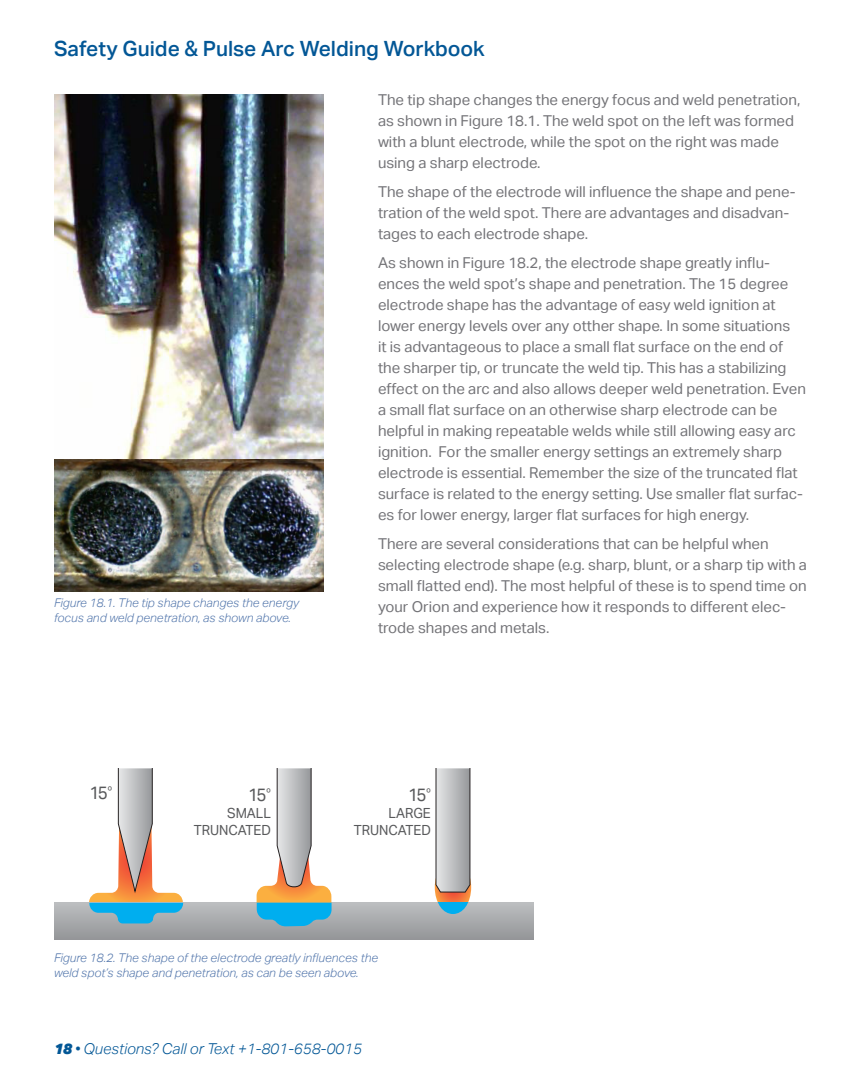
<style>
.page{position:relative;width:864px;height:1080px;background:#fff}
.page>*{position:absolute;margin:0;border:0;box-sizing:border-box;transform-origin:0 0}
.t1{font:500 21px "Aktiv Grotesk";color:#035796}
.t2{font:18px "Aktiv Grotesk";color:#58595b;scale:.95 1}
.Copy{font:15px/21px "Aktiv Grotesk";color:#747478}
.t3{font:italic 300 15px "Aktiv Grotesk";color:#035796}
.t4{font:13.95px/16.8px "Aktiv Grotesk";color:#58595b;text-align:right;scale:.95 1}
.t5{font:italic 300 12px/14.4px "Aktiv Grotesk";color:#5175ab}
.s1{font-weight:900}
</style>
<div class="page">
<img style="left:54px;top:94px;width:270px;height:498px">
<svg style="left:54px;top:903px;width:479px;height:37px"></svg>
<svg style="left:89px;top:768px;width:94px;height:155px"></svg>
<svg style="left:257px;top:768px;width:75px;height:158px"></svg>
<svg style="left:435px;top:768px;width:36px;height:147px"></svg>
<h1 class="t1" style="left:54px;top:37px;width:432px">Safety Guide &amp; Pulse Arc Welding Workbook</h1>
<p class="t5" style="left:54px;top:596px;width:247px">Figure 18.1. The tip shape changes the energy focus and weld penetration, as shown above.</p>
<p class="Copy" style="left:378px;top:90px;width:424px">The tip shape changes the energy focus and weld penetration, as shown in Figure 18.1. The weld spot on the left was formed with a blunt electrode, while the spot on the right was made using a sharp electrode.</p>
<p class="Copy" style="left:378px;top:181px;width:419px">The shape of the electrode will influence the shape and pene&shy;tration of the weld spot. There are advantages and disadvan&shy;tages to each electrode shape.</p>
<p class="Copy" style="left:378px;top:252px;width:429px">As shown in Figure 18.2, the electrode shape greatly influ&shy;ences the weld spot’s shape and penetration. The 15 degree electrode shape has the advantage of easy weld ignition at lower energy levels over any otther shape. In some situations<br>it is advantageous to place a small flat surface on the end of the sharper tip, or truncate the weld tip. This has a stabilizing effect on the arc and also allows deeper weld penetration. Even a small flat surface on an otherwise sharp electrode can be helpful in making repeatable welds while still allowing easy arc ignition. For the smaller energy settings an extremely sharp electrode is essential. Remember the size of the truncated flat surface is related to the energy setting. Use smaller flat surfac&shy;es for lower energy, larger flat surfaces for high energy.</p>
<p class="Copy" style="left:378px;top:533px;width:430px">There are several considerations that can be helpful when selecting electrode shape (e.g. sharp, blunt, or a sharp tip with a small flatted end). The most helpful of these is to spend time on your Orion and experience how it responds to different elec&shy;trode shapes and metals.</p>
<p class="t2" style="left:89px;top:782px;width:26px">15<sup>º</sup></p>
<p class="t2" style="left:248px;top:784px;width:26px">15<sup>º</sup></p>
<p class="t4" style="left:194px;top:805px;width:83px">SMALL<br>TRUNCATED</p>
<p class="t2" style="left:408px;top:784px;width:26px">15<sup>º</sup></p>
<p class="t4" style="left:354px;top:805px;width:83px">LARGE<br>TRUNCATED</p>
<p class="t5" style="left:54px;top:951px;width:326px">Figure 18.2. The shape of the electrode greatly influences the weld spot’s shape and penetration, as can be seen above.</p>
<p class="t3" style="left:54px;top:1040px;width:309px"><span class="s1">18</span> • Questions? Call or Text +1-801-658-0015</p>
</div>
